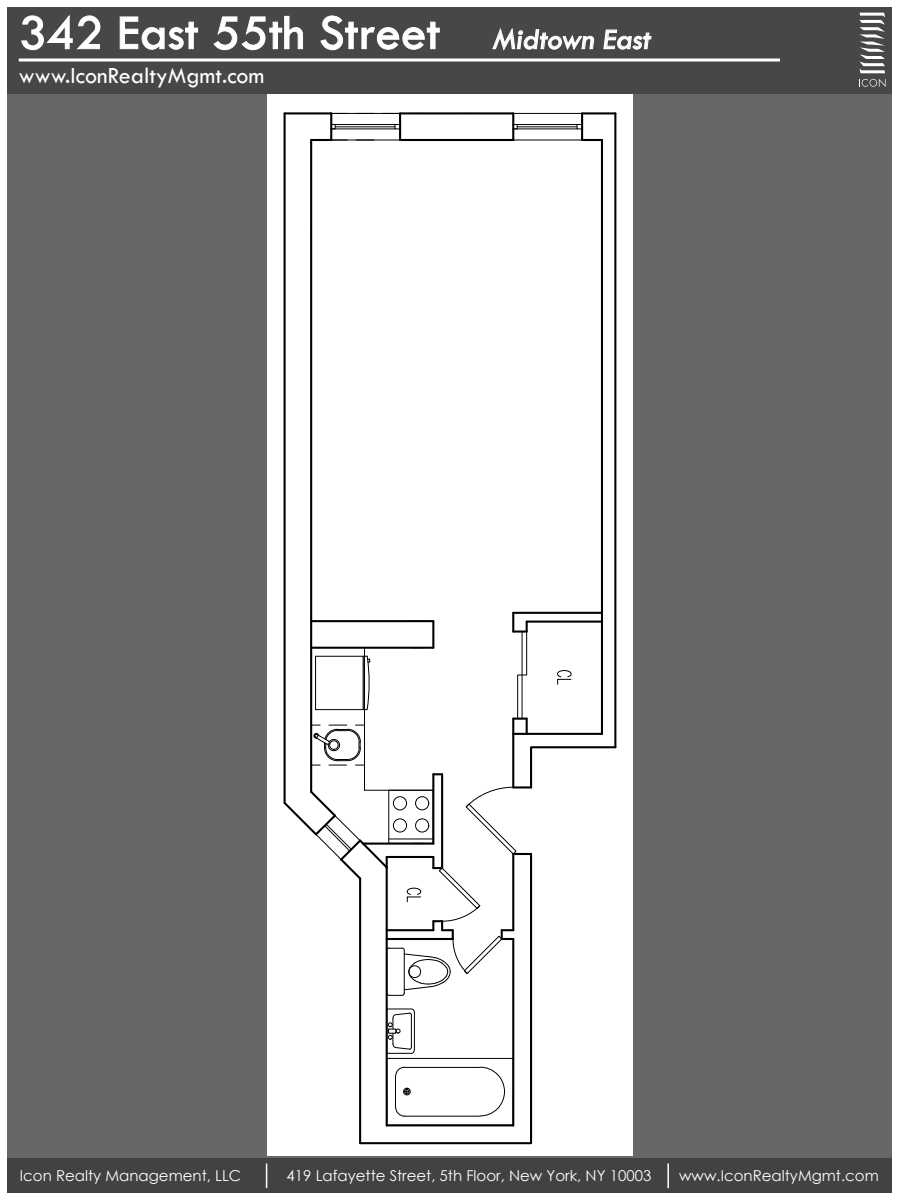
<style>
.page{position:relative;width:900px;height:1200px;background:#fff}
.page>*{position:absolute;margin:0;border:0;box-sizing:border-box;transform-origin:0 0}
.t1{font:51px "Tw Cen";color:#fff}
.t2{font:30px "Tw Cen";color:#fff}
.t3{font:24px "Tw Cen";color:#fff}
.t4{font:15px "Century Gothic";color:#fff}
</style>
<div class="page">
<div style="left:8px;top:51px;width:884px;height:1108px;background:#67676a"></div>
<div style="left:8px;top:1159px;width:884px;height:34px;background:#414243"></div>
<svg style="left:266px;top:1164px;width:1px;height:24px"></svg>
<hr style="left:667px;top:1164px;width:2px;height:24px;background:#fff">
<div style="left:8px;top:8px;width:884px;height:86px;background:#464748"></div>
<svg style="left:21px;top:15px;width:80px;height:35px"></svg>
<svg style="left:119px;top:16px;width:79px;height:34px"></svg>
<svg style="left:213px;top:16px;width:90px;height:34px"></svg>
<svg style="left:320px;top:15px;width:120px;height:36px"></svg>
<svg style="left:492px;top:28px;width:102px;height:22px"></svg>
<svg style="left:603px;top:29px;width:49px;height:21px"></svg>
<svg style="left:859px;top:79px;width:27px;height:8px"></svg>
<svg style="left:860px;top:13px;width:25px;height:60px"></svg>
<svg style="left:19px;top:58px;width:761px;height:4px"></svg>
<div style="left:267px;top:94px;width:366px;height:1062px;background:#fff"></div>
<hr style="left:310px;top:140px;width:2px;height:652px;background:#000">
<hr style="left:284px;top:113px;width:2px;height:690px;background:#000">
<hr style="left:330px;top:113px;width:2px;height:27px;background:#000">
<hr style="left:399px;top:113px;width:2px;height:27px;background:#000">
<hr style="left:512px;top:113px;width:2px;height:27px;background:#000">
<hr style="left:581px;top:113px;width:2px;height:27px;background:#000">
<hr style="left:311px;top:647px;width:122px;height:2px;background:#000">
<hr style="left:311px;top:620px;width:122px;height:2px;background:#000">
<hr style="left:582px;top:139px;width:20px;height:2px;background:#000">
<hr style="left:400px;top:139px;width:113px;height:2px;background:#000">
<hr style="left:582px;top:112px;width:33px;height:2px;background:#000">
<hr style="left:400px;top:112px;width:113px;height:2px;background:#000">
<hr style="left:285px;top:112px;width:46px;height:2px;background:#000">
<hr style="left:311px;top:139px;width:20px;height:2px;background:#000">
<hr style="left:601px;top:140px;width:2px;height:594px;background:#000">
<hr style="left:513px;top:612px;width:89px;height:2px;background:#000">
<hr style="left:527px;top:621px;width:75px;height:2px;background:#000">
<hr style="left:614px;top:113px;width:2px;height:634px;background:#000">
<hr style="left:432px;top:621px;width:2px;height:27px;background:#000">
<svg style="left:359px;top:996px;width:174px;height:149px"></svg>
<hr style="left:512px;top:939px;width:2px;height:186px;background:#000">
<hr style="left:526px;top:632px;width:1px;height:43px;background:#000">
<hr style="left:522px;top:632px;width:1px;height:87px;background:#000">
<svg style="left:512px;top:613px;width:16px;height:20px"></svg>
<div style="left:403px;top:1088px;width:7px;height:7px;border:1px solid #000;border-radius:50%"></div>
<hr style="left:404px;top:1116px;width:76px;height:1px;background:#000">
<svg style="left:395px;top:1107px;width:10px;height:10px"></svg>
<hr style="left:395px;top:1076px;width:1px;height:31px;background:#000">
<svg style="left:395px;top:1067px;width:10px;height:10px"></svg>
<hr style="left:404px;top:1067px;width:76px;height:1px;background:#000">
<div style="left:386px;top:1058px;width:128px;height:67px;border:1px solid #000"></div>
<svg style="left:480px;top:1067px;width:25px;height:49px"></svg>
<svg style="left:386px;top:1009px;width:29px;height:45px"></svg>
<hr style="left:364px;top:648px;width:1px;height:142px;background:#000">
<hr style="left:513px;top:113px;width:69px;height:1px;background:#000">
<hr style="left:513px;top:140px;width:69px;height:1px;background:#000">
<hr style="left:517px;top:126px;width:60px;height:1px;background:#000">
<svg style="left:512px;top:124px;width:6px;height:5px"></svg>
<svg style="left:577px;top:124px;width:5px;height:5px"></svg>
<hr style="left:513px;top:124px;width:64px;height:1px;background:#000">
<hr style="left:513px;top:129px;width:64px;height:1px;background:#000">
<hr style="left:332px;top:140px;width:67px;height:1px;background:#000">
<hr style="left:335px;top:127px;width:60px;height:1px;background:#000">
<svg style="left:330px;top:125px;width:5px;height:4px"></svg>
<svg style="left:395px;top:124px;width:5px;height:5px"></svg>
<hr style="left:331px;top:124px;width:64px;height:1px;background:#000">
<hr style="left:331px;top:129px;width:64px;height:1px;background:#000">
<hr style="left:331px;top:113px;width:69px;height:1px;background:#000">
<svg style="left:283px;top:656px;width:334px;height:340px"></svg>
<p class="t1" style="left:19px;top:2px;width:423px">342 East 55th Street</p>
<p class="t3" style="left:19px;top:61px;width:247px">www.IconRealtyMgmt.com</p>
<p class="t2" style="left:492px;top:21px;width:164px">Midtown East</p>
<p class="t4" style="left:20px;top:1165px;width:223px">Icon Realty Management, LLC</p>
<p class="t4" style="left:287px;top:1165px;width:366px">419 Lafayette Street, 5th Floor, New York, NY 10003</p>
<p class="t4" style="left:679px;top:1165px;width:201px">www.IconRealtyMgmt.com</p>
</div>
